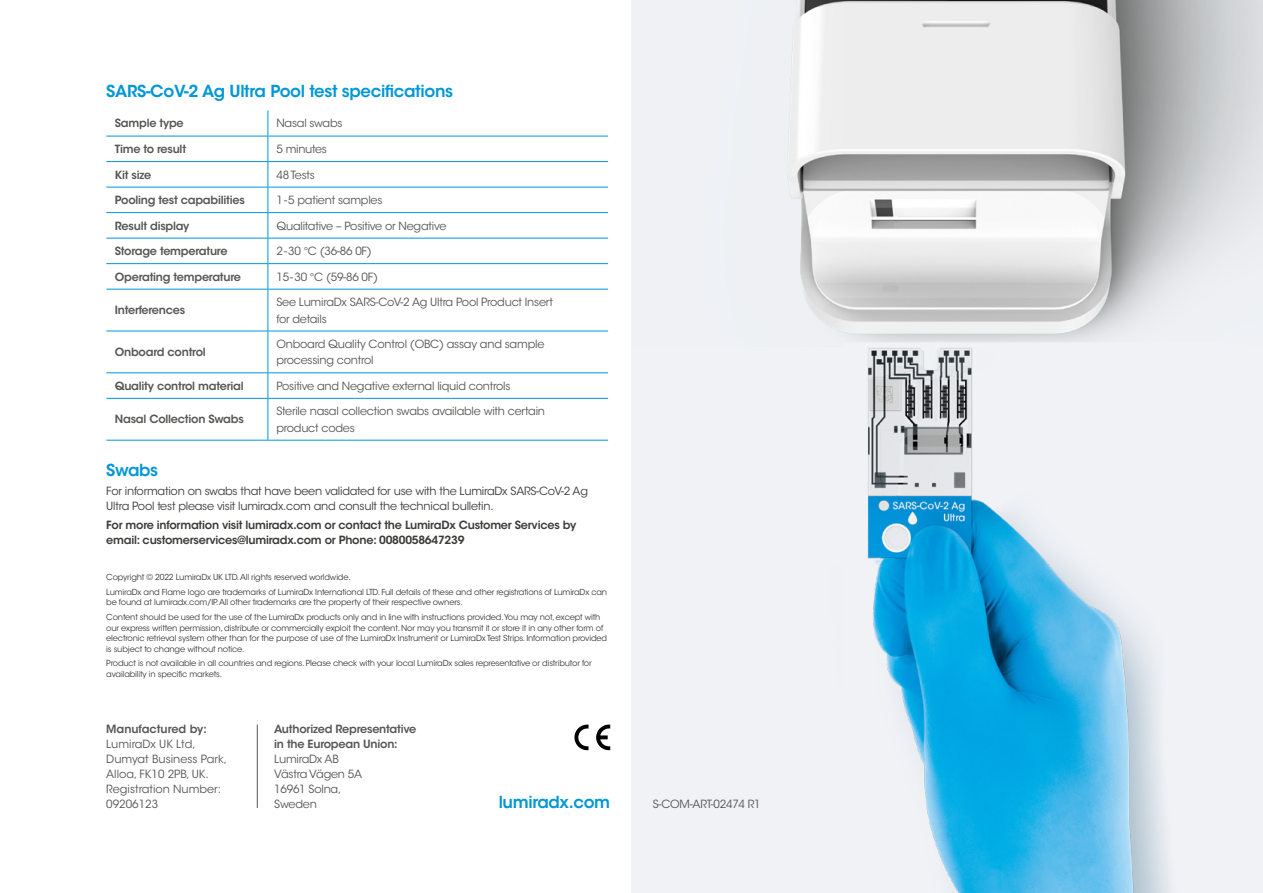
<style>
.page{position:relative;width:1263px;height:893px;background:#fff}
.page>*{position:absolute;margin:0;border:0;box-sizing:border-box;transform-origin:0 0}
.t1{font:600 16.5px "ITC Avant Garde Std";letter-spacing:-.02em;color:#0097d5}
.t2{font:11.25px/16.5px "ITC Avant Garde Std";letter-spacing:-.02em;color:#575756}
.t3{font:600 11.25px/15px "ITC Avant Garde Std";letter-spacing:-.02em;color:#575756}
.t4{font:11.25px/15px "ITC Avant Garde Std";letter-spacing:-.02em;color:#3c3c3b}
.t5{font:600 11.25px/15px "ITC Avant Garde Std";letter-spacing:-.02em;color:#3c3c3b}
.t6{font:11.25px/15px "ITC Avant Garde Std";color:#575756}
.t7{font:600 11.25px "ITC Avant Garde Std";color:#575756}
.t8{font:8.25px/10.5px "ITC Avant Garde Std";letter-spacing:-.02em;color:#3c3c3b}
</style>
<div class="page">
<img style="left:631px;top:0;width:632px;height:893px">
<hr style="left:106px;top:136px;width:162px;height:1px;background:#0097d5">
<hr style="left:268px;top:136px;width:340px;height:1px;background:#0097d5">
<hr style="left:106px;top:161px;width:162px;height:1px;background:#0097d5">
<hr style="left:268px;top:161px;width:340px;height:1px;background:#0097d5">
<hr style="left:106px;top:187px;width:162px;height:1px;background:#0097d5">
<hr style="left:268px;top:187px;width:340px;height:1px;background:#0097d5">
<hr style="left:106px;top:212px;width:162px;height:1px;background:#0097d5">
<hr style="left:268px;top:212px;width:340px;height:1px;background:#0097d5">
<hr style="left:106px;top:238px;width:162px;height:1px;background:#0097d5">
<hr style="left:268px;top:238px;width:340px;height:1px;background:#0097d5">
<hr style="left:106px;top:263px;width:162px;height:1px;background:#0097d5">
<hr style="left:268px;top:263px;width:340px;height:1px;background:#0097d5">
<svg style="left:267px;top:111px;width:1px;height:178px"></svg>
<hr style="left:106px;top:289px;width:162px;height:1px;background:#0097d5">
<hr style="left:268px;top:289px;width:340px;height:1px;background:#0097d5">
<hr style="left:267px;top:290px;width:1px;height:41px;background:#0097d5">
<hr style="left:106px;top:331px;width:162px;height:1px;background:#0097d5">
<hr style="left:268px;top:331px;width:340px;height:1px;background:#0097d5">
<hr style="left:267px;top:331px;width:1px;height:41px;background:#0097d5">
<hr style="left:106px;top:372px;width:162px;height:1px;background:#0097d5">
<hr style="left:268px;top:372px;width:340px;height:1px;background:#0097d5">
<svg style="left:267px;top:373px;width:1px;height:25px"></svg>
<hr style="left:106px;top:398px;width:162px;height:1px;background:#0097d5">
<hr style="left:268px;top:398px;width:340px;height:1px;background:#0097d5">
<hr style="left:267px;top:399px;width:1px;height:41px;background:#0097d5">
<hr style="left:106px;top:440px;width:162px;height:1px;background:#0097d5">
<hr style="left:268px;top:440px;width:340px;height:1px;background:#0097d5">
<hr style="left:257px;top:725px;width:1px;height:83px;background:#575756">
<svg style="left:596px;top:725px;width:14px;height:25px"></svg>
<svg style="left:574px;top:725px;width:14px;height:25px"></svg>
<h1 class="t1" style="left:106px;top:81px;width:348px">SARS-CoV-2 Ag Ultra Pool test specifications</h1>
<h2 class="t3" style="left:115px;top:116px;width:70px">Sample type</h2>
<h2 class="t2" style="left:276px;top:115px;width:68px">Nasal swabs</h2>
<h2 class="t3" style="left:115px;top:141px;width:73px">Time to result</h2>
<h2 class="t2" style="left:276px;top:141px;width:52px">5 minutes</h2>
<h2 class="t3" style="left:115px;top:167px;width:38px">Kit size</h2>
<h2 class="t2" style="left:276px;top:166px;width:40px">48 Tests</h2>
<h2 class="t3" style="left:115px;top:192px;width:131px">Pooling test capabilities</h2>
<h2 class="t2" style="left:276px;top:192px;width:108px">1-5 patient samples</h2>
<h2 class="t3" style="left:115px;top:218px;width:76px">Result display</h2>
<h2 class="t2" style="left:276px;top:217px;width:172px">Qualitative – Positive or Negative</h2>
<h2 class="t3" style="left:115px;top:243px;width:114px">Storage temperature</h2>
<h2 class="t2" style="left:276px;top:243px;width:97px">2-30 °C (36-86 0F)</h2>
<h2 class="t3" style="left:115px;top:269px;width:128px">Operating temperature</h2>
<h2 class="t2" style="left:276px;top:268px;width:103px">15-30 °C (59-86 0F)</h2>
<h2 class="t3" style="left:115px;top:303px;width:72px">Interferences</h2>
<h2 class="t2" style="left:276px;top:294px;width:278px">See LumiraDx SARS-CoV-2 Ag Ultra Pool Product Insert for details</h2>
<h2 class="t3" style="left:115px;top:344px;width:92px">Onboard control</h2>
<h2 class="t2" style="left:276px;top:336px;width:269px">Onboard Quality Control (OBC) assay and sample processing control</h2>
<h2 class="t3" style="left:115px;top:378px;width:130px">Quality control material</h2>
<h2 class="t2" style="left:276px;top:378px;width:235px">Positive and Negative external liquid controls</h2>
<h2 class="t3" style="left:115px;top:412px;width:131px">Nasal Collection Swabs</h2>
<h2 class="t2" style="left:276px;top:403px;width:270px">Sterile nasal collection swabs available with certain product codes</h2>
<h1 class="t1" style="left:106px;top:459px;width:53px">Swabs</h1>
<h2 class="t4" style="left:106px;top:484px;width:483px">For information on swabs that have been validated for use with the LumiraDx SARS-CoV-2 Ag<br>Ultra Pool test please visit lumiradx.com and consult the technical bulletin.</h2>
<h2 class="t5" style="left:106px;top:518px;width:471px">For more information visit lumiradx.com or contact the LumiraDx Customer Services by email: customerservices@lumiradx.com or Phone: 0080058647239</h2>
<p class="t8" style="left:106px;top:570px;width:502px;line-height:14.7px">Copyright © 2022 LumiraDx UK LTD. All rights reserved worldwide.<br>LumiraDx and Flame logo are trademarks of LumiraDx International LTD. Full details of these and other registrations of LumiraDx can</p>
<p class="t8" style="left:106px;top:595px;width:496px;line-height:14.7px">be found at lumiradx.com/IP. All other trademarks are the property of their respective owners.<br>Content should be used for the use of the LumiraDx products only and in line with instructions provided.You may not, except with</p>
<p class="t8" style="left:106px;top:623px;width:502px">our express written permission, distribute or commercially exploit the content. Nor may you transmit it or store it in any other form of electronic retrieval system other than for the purpose of use of the LumiraDx Instrument or LumiraDx Test Strips. Information provided is subject to change without notice.</p>
<p class="t8" style="left:106px;top:658px;width:487px">Product is not available in all countries and regions. Please check with your local LumiraDx sales representative or distributor for availability in specific markets.</p>
<h2 class="t7" style="left:106px;top:722px;width:102px">Manufactured by:</h2>
<h2 class="t6" style="left:106px;top:736px;width:122px">LumiraDx UK Ltd,<br>Dumyat Business Park,<br>Alloa, FK10 2PB, UK.<br>Registration Number:<br>09206123</h2>
<h2 class="t3" style="left:274px;top:721px;width:144px">Authorized Representative in the European Union:</h2>
<h2 class="t2" style="left:274px;top:751px;width:89px;line-height:15px">LumiraDx AB<br>Västra Vägen 5A<br>16961 Solna,<br>Sweden</h2>
<h1 class="t1" style="left:499px;top:791px;width:113px">lumiradx.com</h1>
<h2 class="t2" style="left:653px;top:796px;width:110px">S-COM-ART-02474 R1</h2>
</div>
